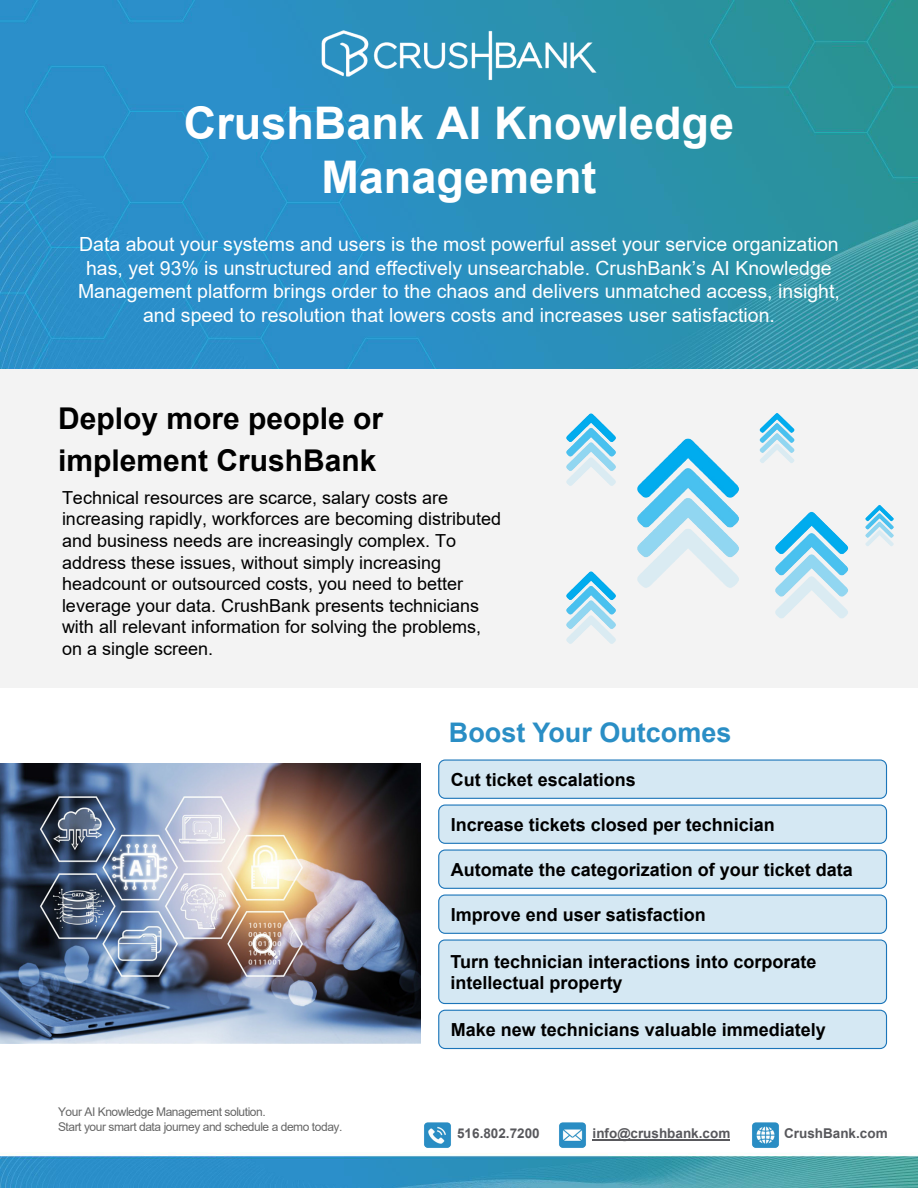
<style>
.page{position:relative;width:918px;height:1188px;background:#fff}
.page>*{position:absolute;margin:0;border:0;box-sizing:border-box;transform-origin:0 0}
.t1{font:700 45px/54px "Arial";color:#fff;text-align:center}
.t2{font:700 30px/41.4px "Arial";color:#000}
.t3{font:700 27px "Arial";color:#2a8ec5}
.t4{font:19.5px/23.4px "Arial";color:#fff;text-align:center}
.t5{font:18px/21.6px "Arial";color:#000}
.t6{font:700 18px/21.3px "Arial";color:#000}
.t7{font:700 13.5px "Arial";color:#58585c}
.t8{font:12px/14.4px "Arial";letter-spacing:-.035em;color:#666}
</style>
<div class="page">
<img style="left:0;top:0;width:918px;height:1188px">
<div style="left:97px;top:95px;width:724px;height:109px;background:linear-gradient(to right,#2a8fd3,#2a929f)"></div>
<svg style="left:70px;top:228px;width:778px;height:106px;background:#2b90bd"></svg>
<img style="left:316px;top:29px;width:286px;height:51px">
<div style="left:0;top:369px;width:918px;height:318px;background:#f3f3f3"></div>
<img style="left:637px;top:438px;width:102px;height:150px">
<img style="left:775px;top:511px;width:74px;height:107px">
<img style="left:759px;top:413px;width:36px;height:50px">
<img style="left:865px;top:505px;width:29px;height:41px">
<img style="left:566px;top:413px;width:50px;height:73px">
<img style="left:566px;top:571px;width:50px;height:73px">
<div style="left:439px;top:706px;width:354px;height:54px;background:#fff"></div>
<svg style="left:438px;top:759px;width:450px;height:291px;background:#cfe4f1"></svg>
<div style="left:48px;top:1095px;width:354px;height:51px;background:#fff"></div>
<div style="left:456px;top:1124px;width:87px;height:18px;background:#fff"></div>
<svg style="left:591px;top:1124px;width:141px;height:18px"></svg>
<hr style="left:593px;top:1139px;width:137px;height:1px;background:#58585c">
<div style="left:783px;top:1124px;width:105px;height:18px;background:#fff"></div>
<img style="left:424px;top:1121px;width:27px;height:28px">
<img style="left:558px;top:1121px;width:28px;height:28px">
<img style="left:751px;top:1121px;width:28px;height:28px">
<img style="left:0;top:763px;width:421px;height:281px">
<h1 class="t1" style="left:184px;top:97px;width:552px">CrushBank AI Knowledge<br>Management</h1>
<p class="t4" style="left:78px;top:233px;width:763px">Data about your systems and users is the most powerful asset your service organization has, yet 93% is unstructured and effectively unsearchable. CrushBank’s AI Knowledge Management platform brings order to the chaos and delivers unmatched access, insight, and speed to resolution that lowers costs and increases user satisfaction.</p>
<h2 class="t2" style="left:58px;top:398px;width:327px">Deploy more people or implement CrushBank</h2>
<p class="t5" style="left:62px;top:487px;width:441px">Technical resources are scarce, salary costs are increasing rapidly, workforces are becoming distributed and business needs are increasingly complex. To address these issues, without simply increasing headcount or outsourced costs, you need to better leverage your data. CrushBank presents technicians with all relevant information for solving the problems, on a single screen.</p>
<p class="t8" style="left:58px;top:1105px;width:286px">Your AI Knowledge Management solution.<br>Start your smart data journey and schedule a demo today.</p>
<h3 class="t3" style="left:449px;top:713px;width:284px">Boost Your Outcomes</h3>
<p class="t6" style="left:451px;top:769px;width:187px">Cut ticket escalations</p>
<p class="t6" style="left:451px;top:814px;width:326px">Increase tickets closed per technician</p>
<p class="t6" style="left:451px;top:859px;width:404px">Automate the categorization of your ticket data</p>
<p class="t6" style="left:451px;top:904px;width:257px">Improve end user satisfaction</p>
<p class="t6" style="left:451px;top:951px;width:367px">Turn technician interactions into corporate intellectual property</p>
<p class="t6" style="left:451px;top:1019px;width:377px">Make new technicians valuable immediately</p>
<p class="t7" style="left:457px;top:1124px;width:84px">516.802.7200</p>
<p class="t7" style="left:593px;top:1124px;width:139px">info@crushbank.com</p>
<p class="t7" style="left:784px;top:1124px;width:105px">CrushBank.com</p>
</div>
